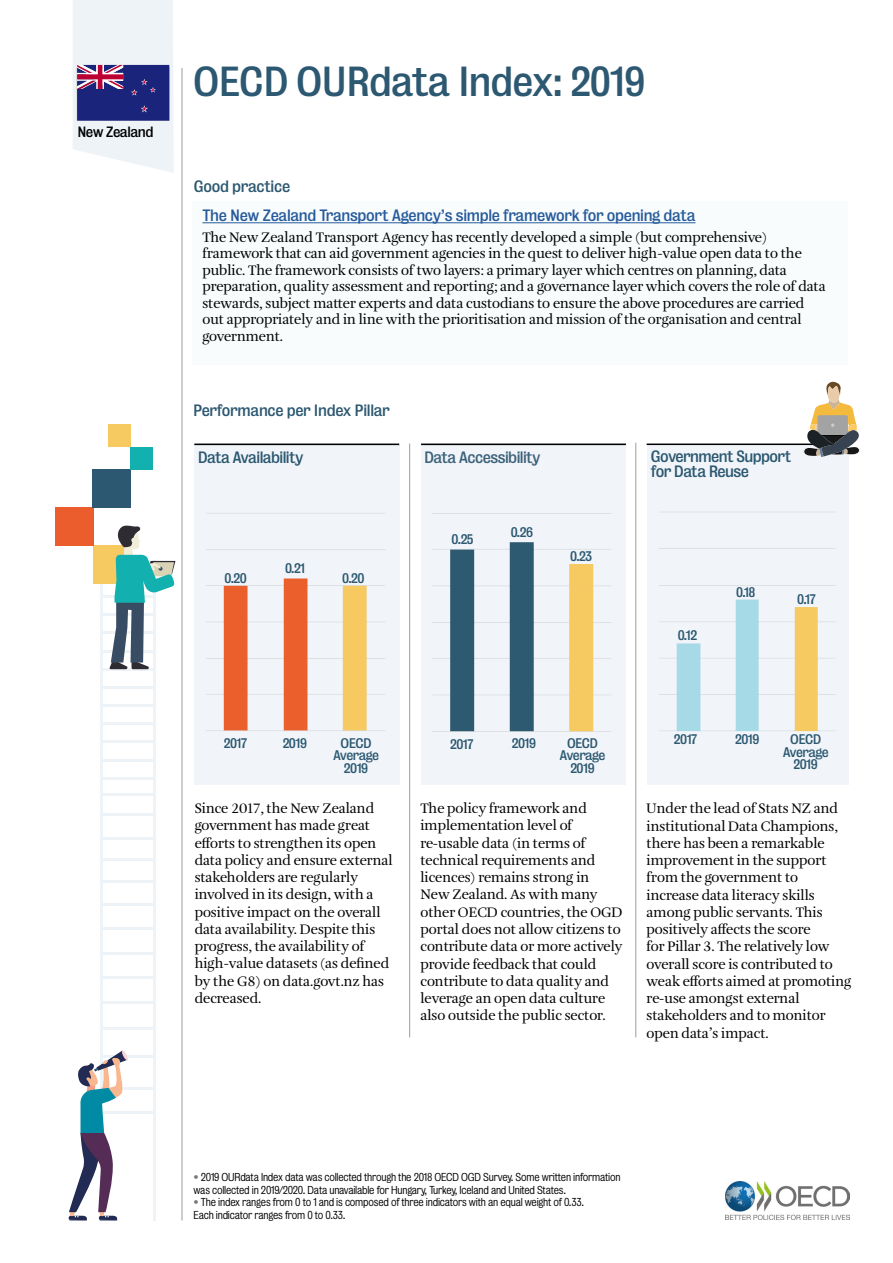
<style>
.page{position:relative;width:893px;height:1263px;background:#fff}
.page>*{position:absolute;margin:0;border:0;box-sizing:border-box;transform-origin:0 0}
.t1{font:38.25px "Bureau Grotesque Five Three";letter-spacing:-.025em;color:#2c5871}
.t2{font:15px/14.5px "Bureau Grotesque Five Three";letter-spacing:-.04em;color:#2c5871}
.t3{font:15px "Bureau Grotesque Five Three";letter-spacing:-.025em;color:#275b9b}
.t4{font:15px "Bureau Grotesque Five Three";letter-spacing:-.04em;color:#3d627a}
.t5{font:14.25px/17.2px "Amalia Pro";letter-spacing:-.005em;color:#000}
.t6{font:13.65px "Bureau Grotesque Five Three";letter-spacing:-.04em;color:#000}
.t7{font:12.75px/12.5px "Bureau Grotesque Five Three";letter-spacing:-.04em;color:#2c5871;text-align:center}
.t8{font:10.5px/12.6px "Bureau Grotesque Five One";letter-spacing:-.02em;color:#000}
.s1{color:#797979}
</style>
<div class="page">
<img style="left:647px;top:492px;width:201px;height:292px">
<img style="left:421px;top:445px;width:205px;height:339px">
<img style="left:195px;top:445px;width:204px;height:339px">
<hr style="left:182px;top:68px;width:1px;height:1152px;background:#9d9d9c">
<hr style="left:409px;top:443px;width:1px;height:594px;background:#9d9d9c">
<hr style="left:636px;top:443px;width:1px;height:594px;background:#9d9d9c">
<div style="left:198px;top:451px;width:198px;height:42px;background:#f1f5f9"></div>
<div style="left:221px;top:738px;width:33px;height:33px;background:#f1f5f9"></div>
<div style="left:220px;top:574px;width:31px;height:11px;background:#f1f5f9"></div>
<div style="left:277px;top:563px;width:36px;height:12px;background:#f1f5f9"></div>
<div style="left:335px;top:574px;width:37px;height:10px;background:#f1f5f9"></div>
<div style="left:447px;top:534px;width:31px;height:14px;background:#f1f5f9"></div>
<div style="left:504px;top:522px;width:36px;height:15px;background:#f1f5f9"></div>
<div style="left:668px;top:630px;width:38px;height:10px;background:#f1f5f9"></div>
<div style="left:730px;top:587px;width:32px;height:12px;background:#f1f5f9"></div>
<div style="left:788px;top:594px;width:37px;height:12px;background:#f1f5f9"></div>
<div style="left:565px;top:551px;width:32px;height:12px;background:#f1f5f9"></div>
<div style="left:447px;top:739px;width:34px;height:35px;background:#f1f5f9"></div>
<div style="left:671px;top:734px;width:32px;height:36px;background:#f1f5f9"></div>
<div style="left:283px;top:738px;width:30px;height:14px;background:#f1f5f9"></div>
<div style="left:509px;top:738px;width:34px;height:35px;background:#f1f5f9"></div>
<div style="left:730px;top:734px;width:35px;height:36px;background:#f1f5f9"></div>
<div style="left:329px;top:738px;width:54px;height:41px;background:#f1f5f9"></div>
<div style="left:553px;top:738px;width:59px;height:46px;background:#f1f5f9"></div>
<div style="left:777px;top:734px;width:58px;height:45px;background:#f1f5f9"></div>
<div style="left:424px;top:451px;width:196px;height:42px;background:#f1f5f9"></div>
<hr style="left:194px;top:443px;width:205px;height:2px;background:#000">
<hr style="left:421px;top:443px;width:205px;height:2px;background:#000">
<hr style="left:101px;top:952px;width:54px;height:3px;background:#eef3f7">
<hr style="left:101px;top:976px;width:54px;height:2px;background:#eef3f7">
<hr style="left:101px;top:1002px;width:54px;height:2px;background:#eef3f7">
<hr style="left:101px;top:1027px;width:54px;height:3px;background:#eef3f7">
<hr style="left:101px;top:1055px;width:54px;height:2px;background:#eef3f7">
<hr style="left:101px;top:1111px;width:54px;height:2px;background:#eef3f7">
<hr style="left:153px;top:560px;width:3px;height:660px;background:#eef3f7">
<hr style="left:100px;top:560px;width:3px;height:660px;background:#eef3f7">
<div style="left:94px;top:545px;width:38px;height:39px;background:#f6c961"></div>
<div style="left:55px;top:507px;width:38px;height:38px;background:#eb5d2d"></div>
<div style="left:93px;top:469px;width:38px;height:39px;background:#2c5871"></div>
<div style="left:131px;top:447px;width:22px;height:23px;background:#13b0b0"></div>
<div style="left:108px;top:424px;width:23px;height:23px;background:#f6c961"></div>
<hr style="left:101px;top:595px;width:54px;height:3px;background:#eef3f7">
<hr style="left:101px;top:613px;width:54px;height:3px;background:#eef3f7">
<hr style="left:101px;top:632px;width:54px;height:2px;background:#eef3f7">
<hr style="left:101px;top:650px;width:54px;height:2px;background:#eef3f7">
<hr style="left:101px;top:668px;width:54px;height:2px;background:#eef3f7">
<hr style="left:101px;top:686px;width:54px;height:2px;background:#eef3f7">
<hr style="left:101px;top:704px;width:54px;height:3px;background:#eef3f7">
<hr style="left:101px;top:722px;width:54px;height:3px;background:#eef3f7">
<hr style="left:101px;top:813px;width:54px;height:3px;background:#eef3f7">
<hr style="left:101px;top:837px;width:54px;height:3px;background:#eef3f7">
<hr style="left:101px;top:858px;width:54px;height:3px;background:#eef3f7">
<hr style="left:101px;top:880px;width:54px;height:2px;background:#eef3f7">
<hr style="left:101px;top:903px;width:54px;height:2px;background:#eef3f7">
<hr style="left:101px;top:928px;width:54px;height:2px;background:#eef3f7">
<hr style="left:101px;top:1087px;width:54px;height:3px;background:#eef3f7">
<hr style="left:101px;top:759px;width:54px;height:2px;background:#eef3f7">
<hr style="left:101px;top:777px;width:54px;height:2px;background:#eef3f7">
<hr style="left:101px;top:794px;width:54px;height:2px;background:#eef3f7">
<hr style="left:101px;top:741px;width:54px;height:2px;background:#eef3f7">
<svg style="left:109px;top:525px;width:66px;height:144px"></svg>
<svg style="left:68px;top:1050px;width:60px;height:171px"></svg>
<img style="left:725px;top:1181px;width:125px;height:38px">
<div style="left:192px;top:201px;width:656px;height:163px;background:#f8fcfd"></div>
<hr style="left:202px;top:223px;width:493px;height:1px;background:#275b9b">
<div style="left:647px;top:444px;width:201px;height:42px;background:#f1f5f9"></div>
<hr style="left:647px;top:443px;width:204px;height:2px;background:#000">
<div style="left:647px;top:451px;width:202px;height:41px;background:#f1f5f9"></div>
<svg style="left:799px;top:381px;width:61px;height:76px"></svg>
<svg style="left:73px;top:0;width:101px;height:173px;background:#babad3"></svg>
<p class="t6" style="left:77px;top:124px;width:78px">New Zealand</p>
<h1 class="t1" style="left:193px;top:59px;width:454px">OECD OURdata Index: 2019</h1>
<p class="t2" style="left:194px;top:179px;width:98px">Good practice</p>
<p class="t3" style="left:202px;top:206px;width:495px">The New Zealand Transport Agency’s simple framework for opening data</p>
<p class="t5" style="left:202px;top:229px;width:625px;line-height:16.5px">The New Zealand Transport Agency has recently developed a simple (but comprehensive) framework that can aid government agencies in the quest to deliver high-value open data to the public. The framework consists of two layers: a primary layer which centres on planning, data preparation, quality assessment and reporting; and a governance layer which covers the role of data stewards, subject matter experts and data custodians to ensure the above procedures are carried out appropriately and in line with the prioritisation and mission of the organisation and central government.</p>
<p class="t2" style="left:193px;top:403px;width:198px">Performance per Index Pillar</p>
<p class="t2" style="left:198px;top:450px;width:107px">Data Availability</p>
<p class="t7" style="left:225px;top:572px;width:24px">0.20</p>
<p class="t7" style="left:285px;top:562px;width:22px">0.21</p>
<p class="t7" style="left:342px;top:572px;width:24px">0.20</p>
<p class="t4" style="left:424px;top:448px;width:118px">Data Accessibility</p>
<p class="t7" style="left:452px;top:533px;width:24px">0.25</p>
<p class="t7" style="left:511px;top:526px;width:24px">0.26</p>
<p class="t7" style="left:570px;top:550px;width:23px">0.23</p>
<p class="t2" style="left:651px;top:449px;width:142px">Government Support for Data Reuse</p>
<p class="t7" style="left:678px;top:629px;width:21px">0.12</p>
<p class="t7" style="left:736px;top:585px;width:21px">0.18</p>
<p class="t7" style="left:797px;top:593px;width:20px">0.17</p>
<p class="t7" style="left:224px;top:737px;width:25px">2017</p>
<p class="t7" style="left:341px;top:737px;width:33px">OECD</p>
<p class="t7" style="left:735px;top:733px;width:26px">2019</p>
<p class="t7" style="left:333px;top:749px;width:47px">Average<br>2019</p>
<p class="t7" style="left:450px;top:738px;width:25px">2017</p>
<p class="t7" style="left:674px;top:733px;width:25px">2017</p>
<p class="t7" style="left:560px;top:737px;width:47px">OECD<br>Average<br>2019</p>
<p class="t7" style="left:783px;top:733px;width:47px">OECD<br>Average<br>2019</p>
<p class="t7" style="left:283px;top:737px;width:26px">2019</p>
<p class="t7" style="left:512px;top:737px;width:26px">2019</p>
<p class="t5" style="left:195px;top:800px;width:199px">Since 2017, the New Zealand government has made great efforts to strengthen its open data policy and ensure external stakeholders are regularly involved in its design, with a positive impact on the overall data availability. Despite this progress, the availability of high-value datasets (as defined by the G8) on data.govt.nz has decreased.</p>
<p class="t5" style="left:420px;top:800px;width:204px">The policy framework and implementation level of re-usable data (in terms of technical requirements and licences) remains strong in<br>New Zealand. As with many other OECD countries, the OGD portal does not allow citizens to contribute data or more actively provide feedback that could contribute to data quality and leverage an open data culture also outside the public sector.</p>
<p class="t5" style="left:647px;top:800px;width:206px">Under the lead of Stats NZ and institutional Data Champions, there has been a remarkable improvement in the support from the government to increase data literacy skills among public servants. This positively affects the score<br>for Pillar 3. The relatively low overall score is contributed to weak efforts aimed at promoting re-use amongst external stakeholders and to monitor open data’s impact.</p>
<p class="t8" style="left:194px;top:1171px;width:428px"><span class="s1">•</span> 2019 OURdata Index data was collected through the 2018 OECD OGD Survey. Some written information was collected in 2019/2020. Data unavailable for Hungary, Turkey, Iceland and United States.</p>
<p class="t8" style="left:194px;top:1196px;width:392px"><span class="s1">•</span> The index ranges from 0 to 1 and is composed of three indicators with an equal weight of 0.33.<br>Each indicator ranges from 0 to 0.33.</p>
</div>
